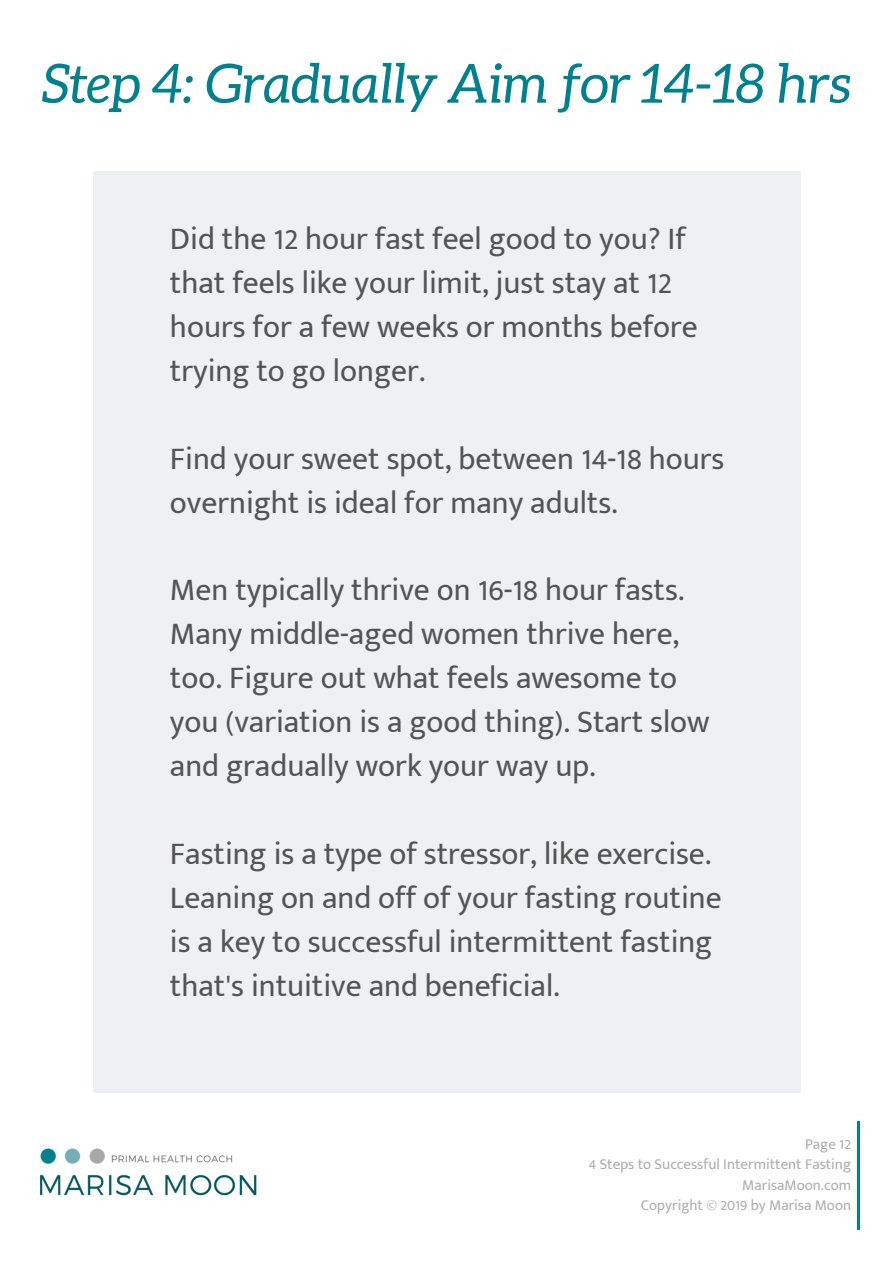
<style>
.page{position:relative;width:894px;height:1264px;background:#fff}
.page>*{position:absolute;margin:0;border:0;box-sizing:border-box;transform-origin:0 0}
.t1{font:italic 54px "Aleo";color:#00818f}
.t2{font:31.5px/44px "Mukta Mahee";color:#545454}
.t3{font:15px/20.2px "Mukta Mahee";color:#aeaeae;text-align:right}
</style>
<div class="page">
<div style="left:93px;top:171px;width:707px;height:922px;background:#eef0f2"></div>
<img style="left:40px;top:1148px;width:217px;height:48px">
<hr style="left:857px;top:1120px;width:2px;height:109px;background:#00818f">
<h1 class="t1" style="left:42px;top:53px;width:811px">Step 4: Gradually Aim for 14-18 hrs</h1>
<p class="t2" style="left:170px;top:216px;width:529px">Did the 12 hour fast feel good to you? If that feels like your limit, just stay at 12 hours for a few weeks or months before trying to go longer.</p>
<p class="t2" style="left:170px;top:436px;width:555px">Find your sweet spot, between 14-18 hours overnight is ideal for many adults.</p>
<p class="t2" style="left:170px;top:567px;width:541px">Men typically thrive on 16-18 hour fasts.<br>Many middle-aged women thrive here, too. Figure out what feels awesome to you (variation is a good thing). Start slow and gradually work your way up.</p>
<p class="t2" style="left:170px;top:831px;width:553px">Fasting is a type of stressor, like exercise.<br>Leaning on and off of your fasting routine is a key to successful intermittent fasting that's intuitive and beneficial.</p>
<p class="t3" style="left:588px;top:1133px;width:264px">Page 12<br>4 Steps to Successful Intermittent Fasting<br>MarisaMoon.com<br>Copyright © 2019 by Marisa Moon</p>
</div>
